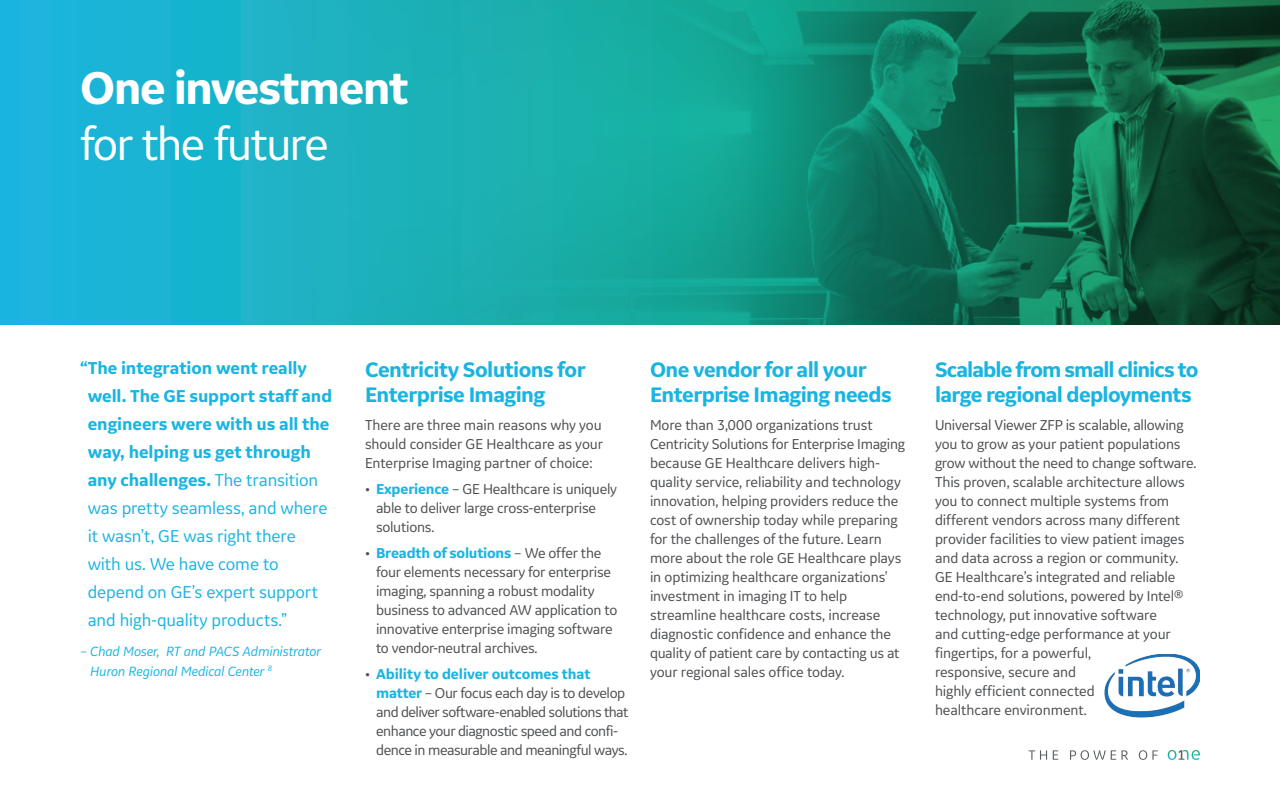
<style>
.page{position:relative;width:1280px;height:800px;background:#fff}
.page>*{position:absolute;margin:0;border:0;box-sizing:border-box;transform-origin:0 0}
.t1{font:700 48px "GE Inspira Sans";letter-spacing:-.035em;color:#fff}
.t2{font:48px "GE Inspira Sans";letter-spacing:-.04em;color:#fff}
.t3{font:700 22px/25px "GE Inspira Sans";letter-spacing:-.03em;color:#1ab4e1}
.t4{font:18px/28px "GE Inspira Sans";letter-spacing:-.01em;color:#1ab4e1}
.t5{font:15px/19px "GE Inspira Sans";letter-spacing:-.01em;color:#4c4e51}
.t6{font:15px/19px "GE Inspira Sans";letter-spacing:-.035em;color:#4c4e51}
.t7{font:italic 14px/20px "GE Inspira Sans";letter-spacing:-.015em;color:#1ab4e1}
.s1{font-weight:700}
.s2{font-weight:700;color:#1ab4e1}
</style>
<div class="page">
<svg style="left:0;top:0;width:1280px;height:325px;background:#159390"></svg>
<svg style="left:1029px;top:750px;width:18px;height:10px"></svg>
<svg style="left:1053px;top:750px;width:5px;height:10px"></svg>
<svg style="left:1070px;top:750px;width:58px;height:10px"></svg>
<svg style="left:1139px;top:750px;width:19px;height:10px"></svg>
<svg style="left:1168px;top:750px;width:32px;height:10px"></svg>
<img style="left:1105px;top:654px;width:95px;height:63px">
<h1 class="t1" style="left:80px;top:58px;width:330px">One investment</h1>
<h1 class="t2" style="left:80px;top:114px;width:250px">for the future</h1>
<p class="t4" style="left:88px;top:353px;width:246px;text-indent:-8px"><span class="s1">“The integration went really well. The GE support staff and engineers were with us all the way, helping us get through any challenges.</span> The transition was pretty seamless, and where it wasn’t, GE was right there with us. We have come to depend on GE’s expert support and high-quality products.”</p>
<p class="t7" style="left:90px;top:641px;width:232px;text-indent:-10px">– Chad Moser, RT and PACS Administrator<br>Huron Regional Medical Center <sup>8</sup></p>
<h2 class="t3" style="left:365px;top:357px;width:222px">Centricity Solutions for<br>Enterprise Imaging</h2>
<p class="t5" style="left:365px;top:415px;width:239px;text-align:justify">There are three main reasons why you should consider GE Healthcare as your Enterprise Imaging partner of choice:</p>
<p class="t5" style="left:376px;top:479px;width:243px;text-indent:-11px">• <span class="s2">Experience</span> – GE Healthcare is uniquely able to deliver large cross-enterprise solutions.</p>
<p class="t5" style="left:376px;top:543px;width:243px;text-indent:-11px">• <span class="s2">Breadth of solutions</span> – We offer the four elements necessary for enterprise imaging, spanning a robust modality business to advanced AW application to innovative enterprise imaging software to vendor-neutral archives.</p>
<p class="t6" style="left:376px;top:664px;width:254px;text-indent:-11px">• <span class="s2">Ability to deliver outcomes that matter</span> – Our focus each day is to develop and deliver software-enabled solutions that enhance your diagnostic speed and confi&shy;dence in measurable and meaningful ways.</p>
<h2 class="t3" style="left:650px;top:357px;width:243px">One vendor for all your<br>Enterprise Imaging needs</h2>
<p class="t5" style="left:650px;top:415px;width:257px">More than 3,000 organizations trust Centricity Solutions for Enterprise Imaging because GE Healthcare delivers high&shy;quality service, reliability and technology innovation, helping providers reduce the cost of ownership today while preparing for the challenges of the future. Learn more about the role GE Healthcare plays in optimizing healthcare organizations’ investment in imaging IT to help streamline healthcare costs, increase diagnostic confidence and enhance the quality of patient care by contacting us at your regional sales office today.</p>
<h2 class="t3" style="left:935px;top:357px;width:265px">Scalable from small clinics to large regional deployments</h2>
<p class="t5" style="left:935px;top:415px;width:263px">Universal Viewer ZFP is scalable, allowing you to grow as your patient populations grow without the need to change software.<br>This proven, scalable architecture allows you to connect multiple systems from different vendors across many different provider facilities to view patient images and data across a region or community.<br>GE Healthcare’s integrated and reliable end-to-end solutions, powered by Intel® technology, put innovative software<br>and cutting-edge performance at your fingertips, for a powerful,<br>responsive, secure and<br>highly efficient connected<br>healthcare environment.</p>
</div>
